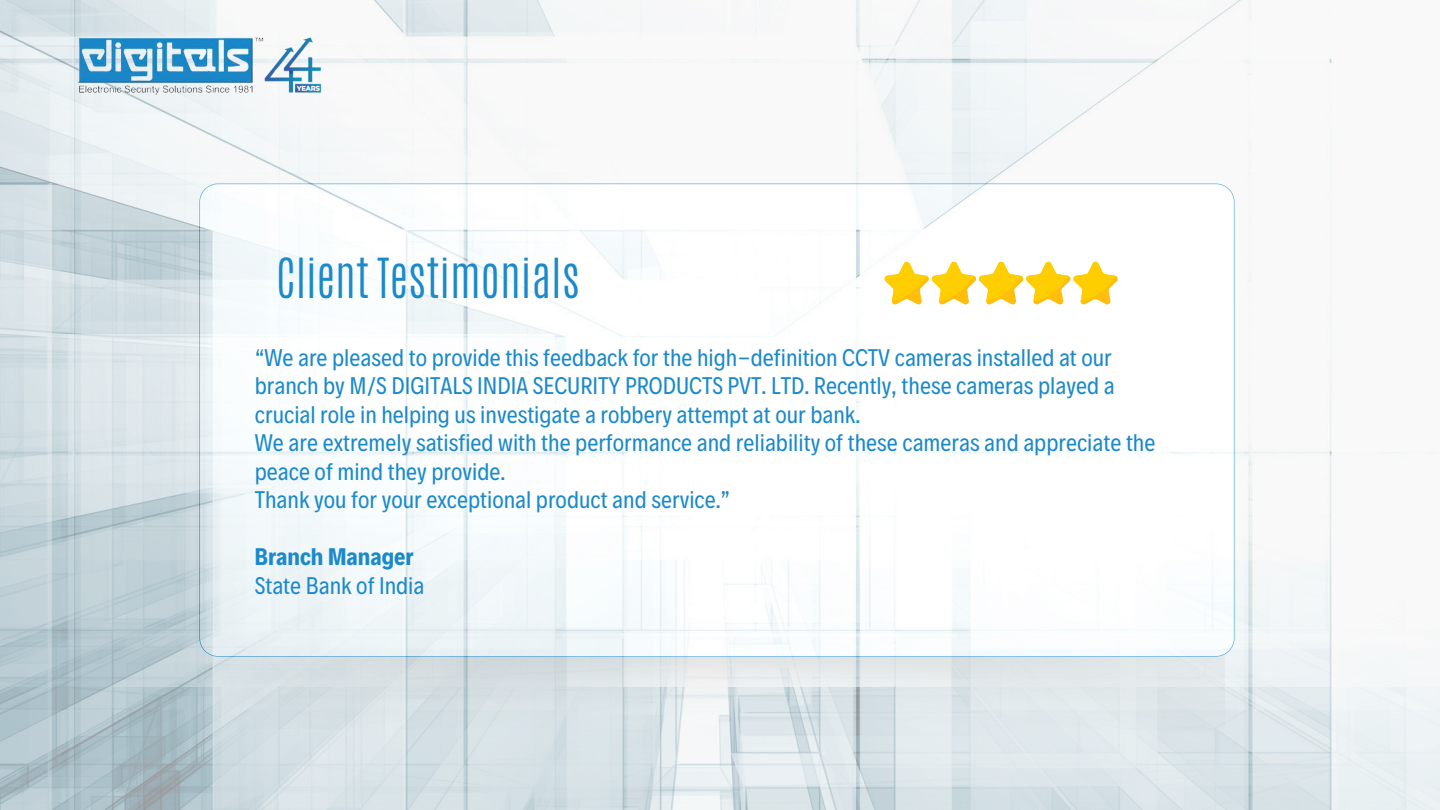
<style>
.page{position:relative;width:1440px;height:810px;background:#fff}
.page>*{position:absolute;margin:0;border:0;box-sizing:border-box;transform-origin:0 0}
.t1{font:300 46.1px "Antonio";color:#1b89ca}
.t2{font:24.3px/28.5px "Decalotype";color:#1b89ca;text-align:justify}
.t3{font:700 24.3px "Decalotype";color:#1b89ca}
</style>
<div class="page">
<img style="left:0;top:0;width:1440px;height:810px">
<img style="left:60px;top:25px;width:280px;height:82px">
<svg style="left:884px;top:261px;width:234px;height:44px"></svg>
<p class="t1" style="left:276px;top:245px;width:305px">Client Testimonials</p>
<h1 class="t2" style="left:255px;top:341px;width:861px">“We are pleased to provide this feedback for the high-definition CCTV cameras installed at our branch by M/S DIGITALS INDIA SECURITY PRODUCTS PVT. LTD. Recently, these cameras played a crucial role in helping us investigate a robbery attempt at our bank.</h1>
<p class="t2" style="left:255px;top:427px;width:902px">We are extremely satisfied with the performance and reliability of these cameras and appreciate the peace of mind they provide.</p>
<p class="t2" style="left:255px;top:484px;width:477px">Thank you for your exceptional product and service.”</p>
<p class="t3" style="left:255px;top:540px;width:160px">Branch Manager</p>
<p class="t2" style="left:255px;top:569px;width:171px">State Bank of India</p>
</div>
